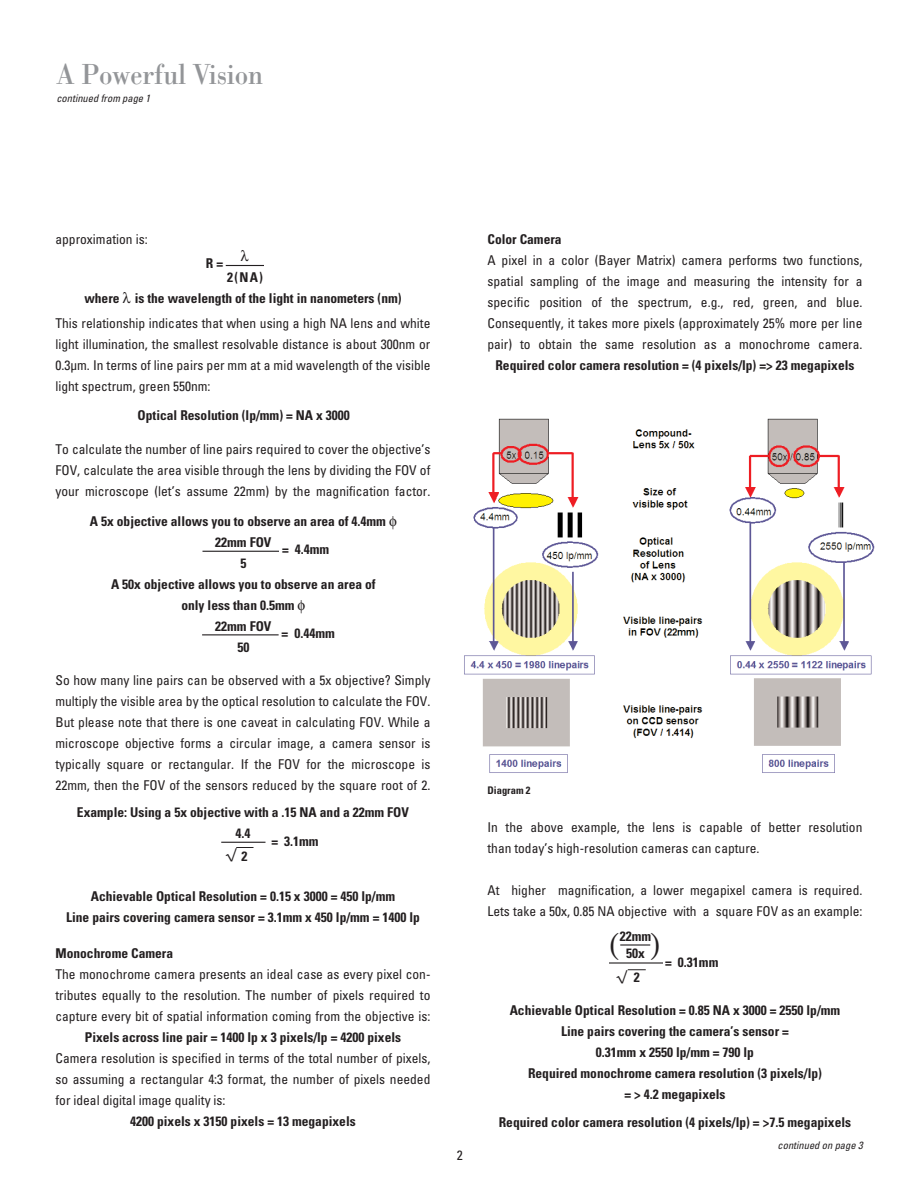
<style>
.page{position:relative;width:918px;height:1188px;background:#fff}
.page>*{position:absolute;margin:0;border:0;box-sizing:border-box;transform-origin:0 0}
.t1{font:30px "Leicana";color:#939598}
.t2{font:condensed 13.5px/21px "Univers";color:#231f20;text-align:justify}
.t3{font:700 condensed 13.5px/21px "Univers";color:#231f20;text-align:center}
.t4{font:13.5px "Geneva";color:#231f20}
.t5{font:italic condensed 10.5px "Univers";color:#231f20}
.t6{font:700 condensed 10.5px "Univers";color:#231f20}
.s1{font-family:"Univers";font-weight:700;font-stretch:condensed}
</style>
<div class="page">
<img style="left:464px;top:418px;width:411px;height:355px">
<svg style="left:236px;top:847px;width:18px;height:1px"></svg>
<svg style="left:628px;top:969px;width:18px;height:1px"></svg>
<hr style="left:226px;top:265px;width:38px;height:1px;background:#231f20">
<hr style="left:202px;top:551px;width:77px;height:1px;background:#231f20">
<hr style="left:202px;top:634px;width:77px;height:1px;background:#231f20">
<hr style="left:221px;top:842px;width:45px;height:1px;background:#231f20">
<hr style="left:620px;top:944px;width:30px;height:2px;background:#231f20">
<hr style="left:609px;top:962px;width:54px;height:2px;background:#231f20">
<h1 class="t1" style="left:56px;top:56px;width:208px">A Powerful Vision</h1>
<p class="t5" style="left:56px;top:94px;width:95px">continued from page 1</p>
<p class="t2" style="left:56px;top:230px;width:94px">approximation is:</p>
<p class="t3" style="left:206px;top:254px;width:19px">R =</p>
<p class="t3" style="left:84px;top:267px;width:319px">2(NA)<br>where is the wavelength of the light in nanometers (nm)</p>
<p class="t2" style="left:56px;top:314px;width:377px">This relationship indicates that when using a high NA lens and white light illumination, the smallest resolvable distance is about 300nm or 0.3µm. In terms of line pairs per mm at a mid wavelength of the visible light spectrum, green 550nm:</p>
<p class="t3" style="left:137px;top:398px;width:214px">Optical Resolution (lp/mm) = NA x 3000</p>
<p class="t2" style="left:56px;top:440px;width:376px">To calculate the number of line pairs required to cover the objective’s FOV, calculate the area visible through the lens by dividing the FOV of your microscope (let’s assume 22mm) by the magnification factor.</p>
<p class="t3" style="left:138px;top:406px;width:214px">Optical Resolution (lp/mm) = NA x 3000</p>
<p class="t3" style="left:90px;top:512px;width:298px">A 5x objective allows you to observe an area of 4.4mm</p>
<p class="t3" style="left:215px;top:533px;width:58px">22mm FOV</p>
<p class="t3" style="left:240px;top:554px;width:7px">5</p>
<p class="t3" style="left:111px;top:575px;width:266px">A 50x objective allows you to observe an area of</p>
<p class="t3" style="left:181px;top:596px;width:115px">only less than 0.5mm</p>
<p class="t3" style="left:215px;top:617px;width:58px">22mm FOV</p>
<p class="t3" style="left:237px;top:638px;width:13px">50</p>
<p class="t3" style="left:282px;top:540px;width:49px">= 4.4mm</p>
<p class="t3" style="left:282px;top:624px;width:55px">= 0.44mm</p>
<p class="t2" style="left:56px;top:671px;width:376px">So how many line pairs can be observed with a 5x objective? Simply multiply the visible area by the optical resolution to calculate the FOV.<br>But please note that there is one caveat in calculating FOV. While a microscope objective forms a circular image, a camera sensor is typically square or rectangular. If the FOV for the microscope is 22mm, then the FOV of the sensors reduced by the square root of 2.</p>
<p class="t3" style="left:77px;top:803px;width:334px">Example: Using a 5x objective with a .15 NA and a 22mm FOV<br>4.4</p>
<p class="t3" style="left:272px;top:832px;width:49px">= 3.1mm</p>
<p class="t4" style="left:225px;top:846px;width:24px">√ <span class="s1">2</span></p>
<p class="t3" style="left:66px;top:887px;width:355px">Achievable Optical Resolution = 0.15 x 3000 = 450 lp/mm<br>Line pairs covering camera sensor = 3.1mm x 450 lp/mm = 1400 lp</p>
<p class="t3" style="left:56px;top:944px;width:119px">Monochrome Camera</p>
<p class="t2" style="left:56px;top:965px;width:377px">The monochrome camera presents an ideal case as every pixel con&shy;tributes equally to the resolution. The number of pixels required to capture every bit of spatial information coming from the objective is:</p>
<p class="t3" style="left:85px;top:1028px;width:318px">Pixels across line pair = 1400 lp x 3 pixels/lp = 4200 pixels</p>
<p class="t2" style="left:56px;top:1049px;width:376px">Camera resolution is specified in terms of the total number of pixels, so assuming a rectangular 4:3 format, the number of pixels needed for ideal digital image quality is:</p>
<p class="t3" style="left:130px;top:1112px;width:227px">4200 pixels x 3150 pixels = 13 megapixels</p>
<p class="t3" style="left:488px;top:230px;width:76px">Color Camera</p>
<p class="t2" style="left:488px;top:251px;width:376px">A pixel in a color (Bayer Matrix) camera performs two functions, spatial sampling of the image and measuring the intensity for a specific position of the spectrum, e.g., red, green, and blue.<br>Consequently, it takes more pixels (approximately 25% more per line pair) to obtain the same resolution as a monochrome camera.</p>
<p class="t3" style="left:495px;top:356px;width:361px">Required color camera resolution = (4 pixels/lp) =&gt; 23 megapixels</p>
<p class="t2" style="left:457px;top:1146px;width:7px">2</p>
<p class="t6" style="left:488px;top:786px;width:45px">Diagram 2</p>
<p class="t2" style="left:488px;top:818px;width:376px">In the above example, the lens is capable of better resolution than today’s high-resolution cameras can capture.</p>
<p class="t2" style="left:488px;top:881px;width:376px">At higher magnification, a lower megapixel camera is required.<br>Lets take a 50x, 0.85 NA objective with a square FOV as an example:</p>
<p class="t3" style="left:620px;top:929px;width:33px;line-height:16.5px">22mm<br>50x</p>
<p class="t4" style="left:616px;top:968px;width:14px">√</p>
<p class="t3" style="left:634px;top:968px;width:7px">2</p>
<p class="t3" style="left:665px;top:953px;width:55px">= 0.31mm</p>
<p class="t3" style="left:510px;top:1001px;width:332px">Achievable Optical Resolution = 0.85 NA x 3000 = 2550 lp/mm Line pairs covering the camera’s sensor =<br>0.31mm x 2550 lp/mm = 790 lp<br>Required monochrome camera resolution (3 pixels/lp)<br>= &gt; 4.2 megapixels</p>
<p class="t3" style="left:499px;top:1113px;width:354px">Required color camera resolution (4 pixels/lp) = &gt;7.5 megapixels</p>
<p class="t2" style="left:488px;top:1070px;width:376px">Note that as optical magnification increases, the number of pixels</p>
<p class="t5" style="left:778px;top:1141px;width:87px">continued on page 3</p>
</div>
